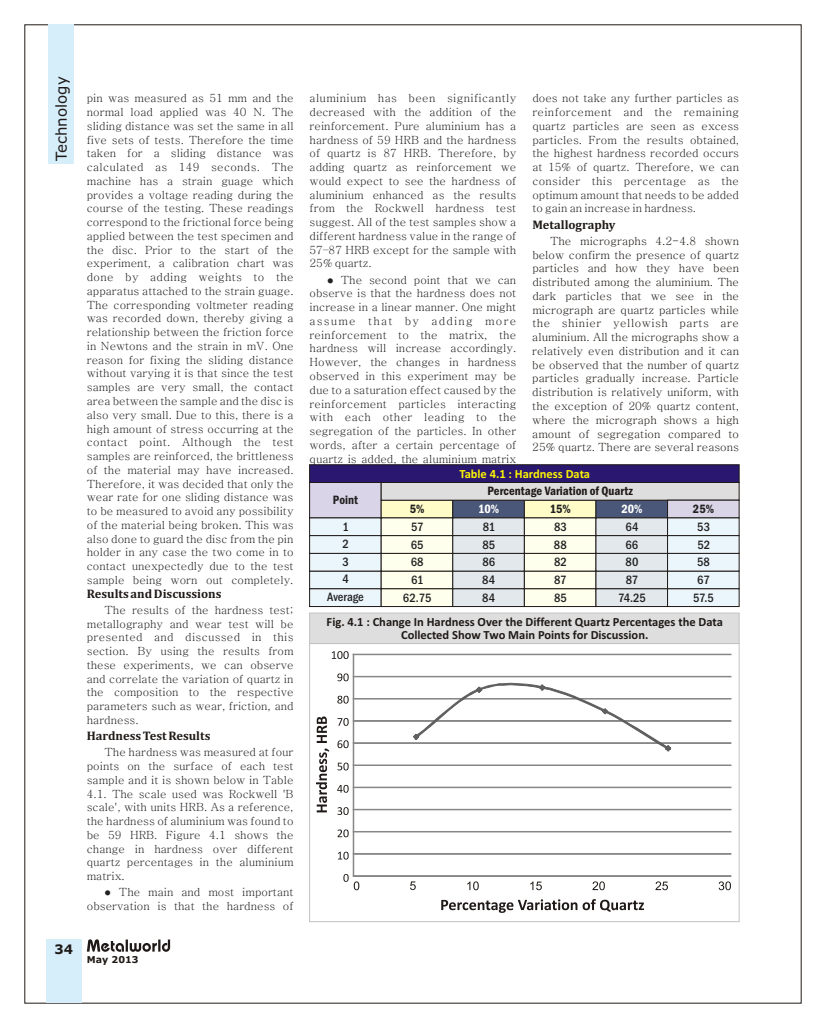
<style>
.page{position:relative;width:826px;height:1028px;background:#fff}
.page>*{position:absolute;margin:0;border:0;box-sizing:border-box;transform-origin:0 0}
.t1{font:15px "Verdana";color:#1f1a17}
.t2{font:700 13.12px "Verdana";color:#1f1a17}
.t3{font:700 12.5px/13.8px "Calibri";color:#1f1a17;text-align:center}
.t4{font:500 condensed 12.5px/17.8px "Franklin Gothic";color:#212121;text-align:center}
.t5{font:700 12.5px "Cambria";color:#1f1a17}
.t6{font:600 condensed 12.5px "Franklin Gothic";color:#1f1a17}
.t7{font:700 12.5px "Calibri";color:#fff500}
.t8{font:600 condensed 12.5px "Franklin Gothic";color:#212121}
.t9{font:600 condensed 12.5px "Franklin Gothic";color:#fff}
.t10{font:11.25px/13.8px "Batang";color:#212121;text-align:justify}
.t11{font:11.25px/13.8px "Batang";color:#1f1a17;text-align:justify}
.t12{font:700 9.5px "Verdana";color:#1f1a17}
.t13{font:8.75px "Wingdings";color:#212121}
</style>
<div class="page">
<div style="left:46px;top:939px;width:35px;height:64px;background:#d6edfa"></div>
<svg style="left:87px;top:939px;width:83px;height:12px"></svg>
<div style="left:48px;top:25px;width:26px;height:139px;background:#d6edfa"></div>
<div style="left:309px;top:613px;width:430px;height:30px;background:#dedede"></div>
<svg style="left:441px;top:899px;width:203px;height:14px"></svg>
<svg style="left:316px;top:651px;width:415px;height:239px"></svg>
<div style="left:309px;top:643px;width:430px;height:278px;border:1px solid #c2c2c2"></div>
<svg style="left:309px;top:464px;width:430px;height:143px"></svg>
<h1 class="t1" style="left:55px;top:160px;width:85px;rotate:-90deg">Technology</h1>
<p class="t2" style="left:55px;top:944px;width:20px">34</p>
<p class="t10" style="left:87px;top:91px;width:208px">pin was measured as 51 mm and the normal load applied was 40 N. The sliding distance was set the same in all five sets of tests. Therefore the time taken for a sliding distance was calculated as 149 seconds. The machine has a strain guage which provides a voltage reading during the course of the testing. These readings correspond to the frictional force being applied between the test specimen and the disc. Prior to the start of the experiment, a calibration chart was done by adding weights to the apparatus attached to the strain guage.<br>The corresponding voltmeter reading was recorded down, thereby giving a relationship between the friction force in Newtons and the strain in mV. One reason for fixing the sliding distance without varying it is that since the test samples are very small, the contact area between the sample and the disc is also very small. Due to this, there is a high amount of stress occurring at the contact point. Although the test samples are reinforced, the brittleness of the material may have increased.<br>Therefore, it was decided that only the wear rate for one sliding distance was to be measured to avoid any possibility of the material being broken. This was also done to guard the disc from the pin holder in any case the two come in to contact unexpectedly due to the test sample being worn out completely.</p>
<p class="t10" style="left:87px;top:603px;width:208px;text-indent:18px">The results of the hardness test; metallography and wear test will be presented and discussed in this section. By using the results from these experiments, we can observe and correlate the variation of quartz in the composition to the respective parameters such as wear, friction, and hardness.</p>
<p class="t10" style="left:87px;top:745px;width:208px;text-indent:18px">The hardness was measured at four points on the surface of each test sample and it is shown below in Table 4.1. The scale used was Rockwell 'B scale', with units HRB. As a reference, the hardness of aluminium was found to be 59 HRB. Figure 4.1 shows the change in hardness over different quartz percentages in the aluminium matrix.</p>
<p class="t10" style="left:87px;top:885px;width:208px;text-align:right">●The main and most important observation is that the hardness of</p>
<p class="t5" style="left:87px;top:588px;width:136px">Results and Discussions</p>
<p class="t5" style="left:87px;top:730px;width:125px">Hardness Test Results</p>
<p class="t12" style="left:87px;top:955px;width:53px">May 2013</p>
<p class="t10" style="left:309px;top:91px;width:208px">aluminium has been significantly decreased with the addition of the reinforcement. Pure aluminium has a hardness of 59 HRB and the hardness of quartz is 87 HRB. Therefore, by adding quartz as reinforcement we would expect to see the hardness of aluminium enhanced as the results from the Rockwell hardness test suggest. All of the test samples show a different hardness value in the range of 57–87 HRB except for the sample with 25% quartz.</p>
<p class="t13" style="left:327px;top:277px;width:41px">●</p>
<p class="t10" style="left:532px;top:91px;width:208px">does not take any further particles as reinforcement and the remaining quartz particles are seen as excess particles. From the results obtained, the highest hardness recorded occurs at 15% of quartz. Therefore, we can consider this percentage as the optimum amount that needs to be added to gain an increase in hardness.</p>
<p class="t5" style="left:532px;top:219px;width:85px">Metallography</p>
<p class="t11" style="left:532px;top:234px;width:208px;text-indent:18px">The micrographs 4.2-4.8 shown below confirm the presence of quartz particles and how they have been distributed among the aluminium. The dark particles that we see in the micrograph are quartz particles while the shinier yellowish parts are aluminium. All the micrographs show a relatively even distribution and it can be observed that the number of quartz particles gradually increase. Particle distribution is relatively uniform, with the exception of 20% quartz content, where the micrograph shows a high amount of segregation compared to 25% quartz. There are several reasons</p>
<p class="t10" style="left:309px;top:273px;width:208px;text-indent:31px">The second point that we can observe is that the hardness does not increase in a linear manner. One might assume that by adding more reinforcement to the matrix, the hardness will increase accordingly.<br>However, the changes in hardness observed in this experiment may be due to a saturation effect caused by the reinforcement particles interacting with each other leading to the segregation of the particles. In other words, after a certain percentage of quartz is added, the aluminium matrix</p>
<p class="t6" style="left:487px;top:486px;width:147px">Percentage Variation of Quartz</p>
<p class="t8" style="left:333px;top:495px;width:26px">Point</p>
<p class="t8" style="left:410px;top:504px;width:16px">5%</p>
<p class="t9" style="left:478px;top:504px;width:22px">10%</p>
<p class="t8" style="left:550px;top:504px;width:23px">15%</p>
<p class="t9" style="left:621px;top:504px;width:23px">20%</p>
<p class="t8" style="left:693px;top:504px;width:23px">25%</p>
<p class="t4" style="left:327px;top:519px;width:38px;line-height:17.4px">1<br>2<br>3<br>4<br>Average</p>
<p class="t4" style="left:403px;top:519px;width:30px">57<br>65<br>68<br>61<br>62.75</p>
<p class="t4" style="left:482px;top:519px;width:14px;text-align:justify">81<br>85<br>86<br>84<br>84</p>
<p class="t4" style="left:554px;top:519px;width:14px;text-align:justify">83<br>88<br>82<br>87<br>85</p>
<p class="t4" style="left:618px;top:519px;width:29px">64<br>66<br>80<br>87<br>74.25</p>
<p class="t4" style="left:693px;top:519px;width:22px">53<br>52<br>58<br>67<br>57.5</p>
<p class="t7" style="left:459px;top:468px;width:132px">Table 4.1 : Hardness Data</p>
<p class="t3" style="left:326px;top:615px;width:398px">Fig. 4.1 : Change In Hardness Over the Different Quartz Percentages the Data<br>Collected Show Two Main Points for Discussion.</p>
</div>
